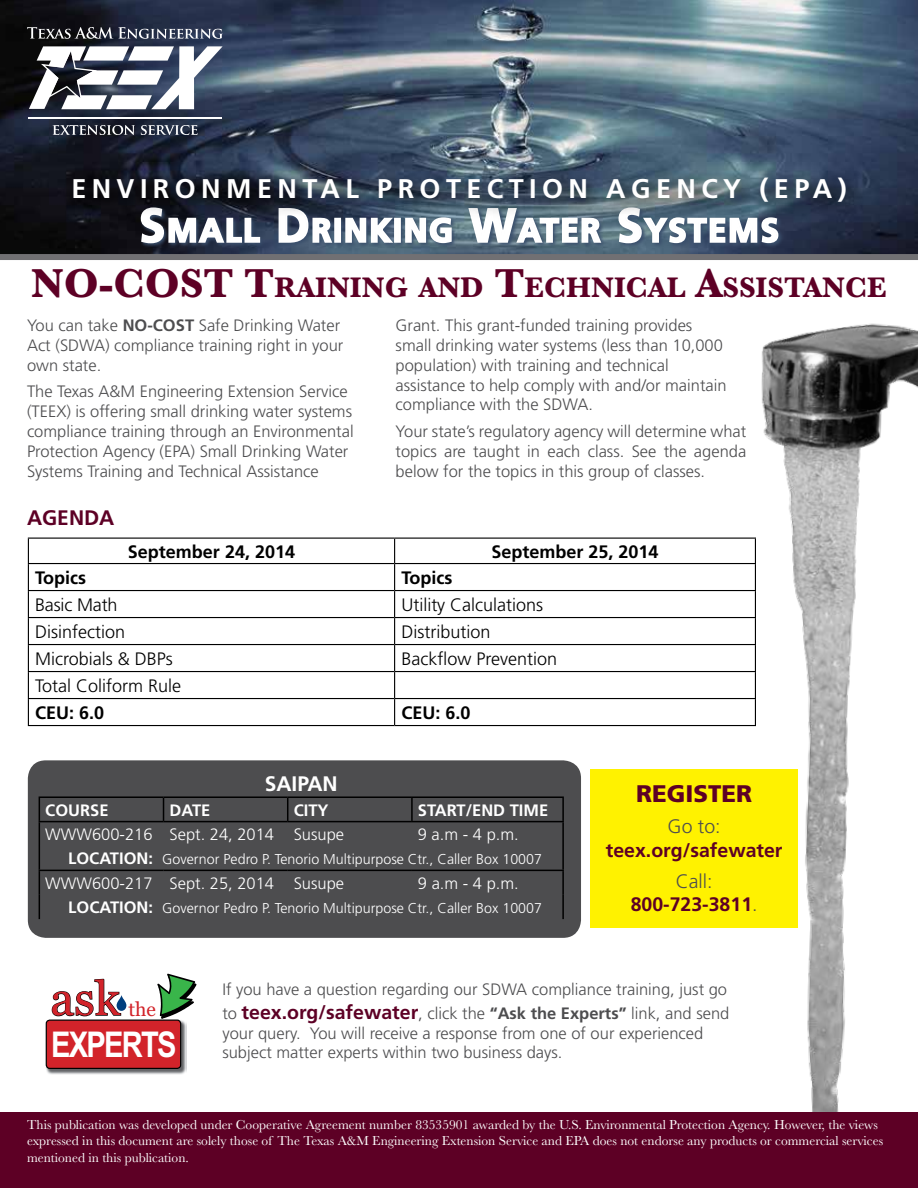
<style>
.page{position:relative;width:918px;height:1188px;background:#fff}
.page>*{position:absolute;margin:0;border:0;box-sizing:border-box;transform-origin:0 0}
.t1{font:47.25px "Georgia";color:#d2232a}
.t2{font:700 35.55px "Arial Narrow";letter-spacing:-.05em;color:#fff}
.t3{font:700 32.55px "Frutiger LT Std";letter-spacing:.055em;color:#fff}
.t4{font:700 29.4px "Baskerville";color:#5d0025}
.t5{font:700 27px "Frutiger LT Std";letter-spacing:.2em;color:#fff}
.t6{font:900 24px "Frutiger LT Std";color:#5d0025}
.t7{font:700 21px "Frutiger LT Std";color:#5d0025}
.t8{font:700 21px "Frutiger LT Std";color:#fff}
.t9{font:700 19.5px/23.4px "Frutiger LT Std";color:#5d0025;text-align:center}
.t10{font:300 19.5px "Frutiger LT Std";color:#4d4d4f}
.t11{font:19.5px "Georgia";color:#d2232a}
.t12{font:300 18px "Frutiger LT Std";color:#000}
.t13{font:700 18px "Frutiger LT Std";color:#000}
.t14{font:300 16.5px/19.8px "Frutiger LT Std";color:#4d4d4f}
.t15{font:300 16.5px "Frutiger LT Std";color:#fff}
.t16{font:700 16.5px "Frutiger LT Std";color:#fff}
.t17{font:300 14.25px "Frutiger LT Std";color:#fff}
.t18{font:13.5px/16.2px "Baskerville";color:#fff}
.s1{font-size:46.5px}
.s2{font-size:42px}
.s3{font-weight:700}
.s4{font-weight:700;font-size:16.5px}
.s5{font-weight:300;color:#4d4d4f}
.s6{font-weight:700;font-size:19.5px;color:#5d0025}
</style>
<div class="page">
<img style="left:761px;top:323px;width:157px;height:789px">
<div style="left:0;top:1112px;width:918px;height:76px;background:#5d0025"></div>
<img style="left:0;top:0;width:918px;height:254px">
<svg style="left:261px;top:221px;width:523px;height:28px;background:#4a6174"></svg>
<svg style="left:140px;top:221px;width:121px;height:30px"></svg>
<svg style="left:277px;top:221px;width:57px;height:24px"></svg>
<div style="left:334px;top:218px;width:7px;height:25px;border:2px solid #fff"></div>
<svg style="left:344px;top:221px;width:51px;height:24px"></svg>
<div style="left:394px;top:218px;width:7px;height:25px;border:2px solid #fff"></div>
<svg style="left:404px;top:221px;width:49px;height:24px"></svg>
<svg style="left:467px;top:221px;width:136px;height:24px"></svg>
<svg style="left:617px;top:221px;width:163px;height:30px"></svg>
<svg style="left:63px;top:169px;width:802px;height:52px;background:#3a4857"></svg>
<div style="left:0;top:254px;width:918px;height:6px;background:#717073"></div>
<svg style="left:29px;top:46px;width:194px;height:63px"></svg>
<svg style="left:27px;top:27px;width:196px;height:12px;background:#575b68"></svg>
<svg style="left:53px;top:125px;width:82px;height:10px"></svg>
<svg style="left:141px;top:125px;width:57px;height:10px"></svg>
<hr style="left:28px;top:117px;width:194px;height:1px;background:#fff">
<img style="left:46px;top:1020px;width:140px;height:54px">
<div style="left:46px;top:1020px;width:135px;height:48px;background:#d2232a;border-radius:4px"></div>
<div style="left:46px;top:1020px;width:135px;height:49px;border:1px solid #000;border-radius:4px"></div>
<svg style="left:157px;top:974px;width:40px;height:45px"></svg>
<svg style="left:51px;top:978px;width:75px;height:39px"></svg>
<div style="left:591px;top:769px;width:207px;height:158px;background:#fff200"></div>
<div style="left:28px;top:760px;width:553px;height:178px;background:#4d4d4f;border-radius:18px"></div>
<svg style="left:29px;top:539px;width:726px;height:186px"></svg>
<hr style="left:28px;top:538px;width:367px;height:1px;background:#000">
<hr style="left:395px;top:538px;width:361px;height:1px;background:#000">
<hr style="left:28px;top:563px;width:367px;height:1px;background:#000">
<hr style="left:395px;top:563px;width:361px;height:1px;background:#000">
<hr style="left:28px;top:590px;width:367px;height:1px;background:#000">
<hr style="left:395px;top:590px;width:361px;height:1px;background:#000">
<hr style="left:28px;top:617px;width:367px;height:1px;background:#000">
<hr style="left:395px;top:617px;width:361px;height:1px;background:#000">
<hr style="left:28px;top:644px;width:367px;height:1px;background:#000">
<hr style="left:395px;top:644px;width:361px;height:1px;background:#000">
<hr style="left:28px;top:671px;width:367px;height:1px;background:#000">
<hr style="left:395px;top:671px;width:361px;height:1px;background:#000">
<hr style="left:28px;top:698px;width:367px;height:1px;background:#000">
<svg style="left:28px;top:539px;width:1px;height:186px"></svg>
<hr style="left:395px;top:698px;width:361px;height:1px;background:#000">
<svg style="left:394px;top:539px;width:1px;height:186px"></svg>
<svg style="left:755px;top:539px;width:1px;height:186px"></svg>
<hr style="left:28px;top:725px;width:367px;height:1px;background:#000">
<hr style="left:395px;top:725px;width:361px;height:1px;background:#000">
<svg style="left:287px;top:798px;width:1px;height:23px"></svg>
<svg style="left:163px;top:798px;width:1px;height:23px"></svg>
<hr style="left:411px;top:798px;width:2px;height:23px;background:#000">
<hr style="left:562px;top:798px;width:2px;height:23px;background:#000">
<hr style="left:39px;top:796px;width:125px;height:2px;background:#000">
<hr style="left:164px;top:796px;width:124px;height:2px;background:#000">
<hr style="left:288px;top:796px;width:124px;height:2px;background:#000">
<hr style="left:412px;top:796px;width:152px;height:2px;background:#000">
<hr style="left:39px;top:821px;width:125px;height:1px;background:#000">
<hr style="left:164px;top:821px;width:124px;height:1px;background:#000">
<hr style="left:288px;top:821px;width:124px;height:1px;background:#000">
<hr style="left:412px;top:821px;width:152px;height:1px;background:#000">
<hr style="left:562px;top:822px;width:2px;height:24px;background:#000">
<hr style="left:562px;top:846px;width:2px;height:24px;background:#000">
<hr style="left:39px;top:870px;width:125px;height:1px;background:#000">
<hr style="left:164px;top:870px;width:124px;height:1px;background:#000">
<hr style="left:288px;top:870px;width:124px;height:1px;background:#000">
<hr style="left:412px;top:870px;width:152px;height:1px;background:#000">
<hr style="left:562px;top:871px;width:2px;height:24px;background:#000">
<svg style="left:39px;top:798px;width:1px;height:121px"></svg>
<hr style="left:562px;top:895px;width:2px;height:24px;background:#000">
<h3 class="t5" style="left:71px;top:173px;width:494px">en viron mental Prot ect ion</h3>
<h3 class="t5" style="left:606px;top:173px;width:242px">Agenc y (E PA)</h3>
<h3 class="t3" style="left:139px;top:211px;width:638px"><span class="s1">S</span>MALL <span class="s1">D</span>RINKING <span class="s1">W</span>ATER <span class="s1">S</span>YSTEMS</h3>
<h3 class="t4" style="left:31px;top:267px;width:857px"><span class="s2">NO-COST T</span>RAINING AND <span class="s2">T</span>ECHNICAL <span class="s2">A</span>SSISTANCE</h3>
<p class="t14" style="left:27px;top:316px;width:318px">You can take <span class="s3">NO-COST</span> Safe Drinking Water<br>Act (SDWA) compliance training right in your own state.</p>
<p class="t14" style="left:27px;top:382px;width:328px">The Texas A&amp;M Engineering Extension Service (TEEX) is offering small drinking water systems compliance training through an Environmental Protection Agency (EPA) Small Drinking Water Systems Training and Technical Assistance</p>
<p class="t14" style="left:396px;top:316px;width:332px">Grant. This grant-funded training provides small drinking water systems (less than 10,000 population) with training and technical assistance to help comply with and/or maintain compliance with the SDWA.</p>
<p class="t14" style="left:396px;top:422px;width:352px;text-align:justify">Your state’s regulatory agency will determine what topics are taught in each class. See the agenda below for the topics in this group of classes.</p>
<p class="t7" style="left:27px;top:505px;width:15px">AGE</p>
<p class="t7" style="left:69px;top:505px;width:47px">NDA</p>
<p class="t13" style="left:128px;top:541px;width:169px">September 24, 2014</p>
<p class="t13" style="left:491px;top:541px;width:169px">September 25, 2014</p>
<p class="t13" style="left:35px;top:567px;width:52px">Topics</p>
<p class="t13" style="left:401px;top:567px;width:52px">Topics</p>
<p class="t12" style="left:35px;top:594px;width:84px">Basic Math</p>
<p class="t12" style="left:401px;top:594px;width:143px">Utility Calculations</p>
<p class="t12" style="left:35px;top:621px;width:92px">Disinfection</p>
<p class="t12" style="left:401px;top:621px;width:91px">Distribution</p>
<p class="t12" style="left:35px;top:648px;width:139px">Microbials &amp; DBPs</p>
<p class="t12" style="left:401px;top:648px;width:157px">Backflow Prevention</p>
<p class="t12" style="left:35px;top:675px;width:148px">Total Coliform Rule</p>
<p class="t13" style="left:35px;top:702px;width:71px">CEU: 6.0</p>
<p class="t13" style="left:401px;top:702px;width:71px">CEU: 6.0</p>
<p class="t8" style="left:265px;top:772px;width:75px">SAI PAN</p>
<p class="t16" style="left:45px;top:800px;width:62px">COURSE</p>
<p class="t16" style="left:170px;top:800px;width:40px">DATE</p>
<p class="t16" style="left:294px;top:800px;width:36px">CITY</p>
<p class="t16" style="left:418px;top:800px;width:112px">START/END TIME</p>
<p class="t15" style="left:45px;top:825px;width:300px">WWW600-216 Sept. 24, 2014 Susupe</p>
<p class="t15" style="left:418px;top:825px;width:102px">9 a.m - 4 p.m.</p>
<p class="t17" style="left:68px;top:851px;width:475px"><span class="s4">LOCATION:</span> Governor Pedro P. Tenorio Multipurpose Ctr., Caller Box 10007</p>
<p class="t15" style="left:45px;top:874px;width:300px">WWW600-217 Sept. 25, 2014 Susupe</p>
<p class="t15" style="left:418px;top:874px;width:102px">9 a.m - 4 p.m.</p>
<p class="t17" style="left:68px;top:900px;width:475px"><span class="s4">LOCATION:</span> Governor Pedro P. Tenorio Multipurpose Ctr., Caller Box 10007</p>
<h3 class="t6" style="left:636px;top:780px;width:118px">REGISTER</h3>
<p class="t10" style="left:668px;top:816px;width:55px">Go to:</p>
<p class="t9" style="left:606px;top:838px;width:178px">teex.org/safewater</p>
<p class="t9" style="left:631px;top:869px;width:128px"><span class="s5">Call:<br></span>800-723-3811<span class="s5">.</span></p>
<h1 class="t1" style="left:51px;top:964px;width:71px">ask</h1>
<p class="t11" style="left:129px;top:995px;width:29px">the</p>
<h2 class="t2" style="left:51px;top:1017px;width:127px">EXPERTS</h2>
<p class="t14" style="left:222px;top:978px;width:509px;line-height:23.4px">If you have a question regarding our SDWA compliance training, just go to <span class="s6">teex.org/safewater</span>, click the <span class="s3">“Ask the Experts”</span> link, and send</p>
<p class="t14" style="left:222px;top:1023px;width:483px">your query. You will receive a response from one of our experienced subject matter experts within two business days.</p>
<p class="t18" style="left:27px;top:1117px;width:858px">This publication was developed under Cooperative Agreement number 83535901 awarded by the U.S. Environmental Protection Agency. However, the views expressed in this document are solely those of The Texas A&amp;M Engineering Extension Service and EPA does not endorse any products or commercial services mentioned in this publication.</p>
</div>
